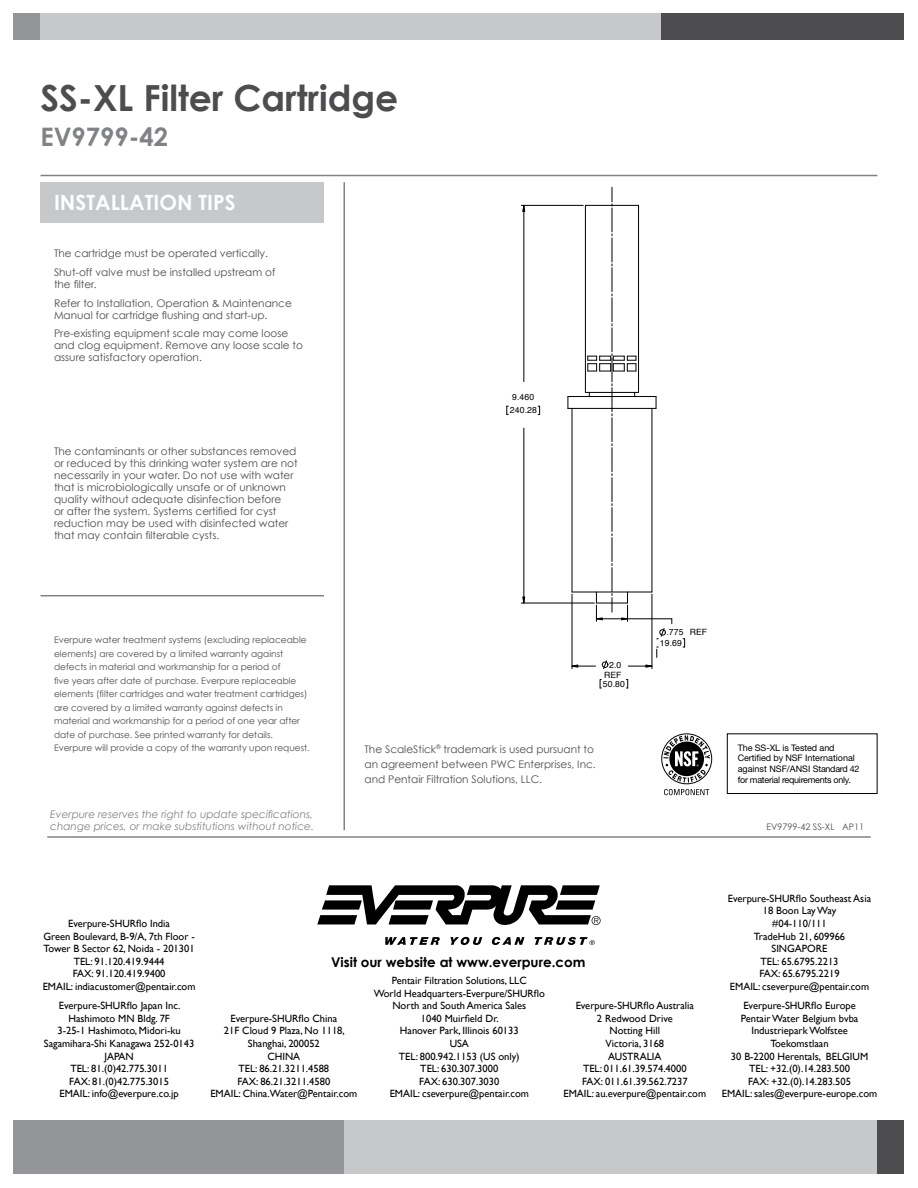
<style>
.page{position:relative;width:918px;height:1188px;background:#fff}
.page>*{position:absolute;margin:0;border:0;box-sizing:border-box;transform-origin:0 0}
.t1{font:700 36px "Century Gothic";color:#4d4d4f}
.t2{font:700 25.5px "Century Gothic";color:#808285}
.t3{font:700 21px "Century Gothic";color:#faffff}
.t4{font:700 13.5px "Century Gothic";color:#000}
.t5{font:10.5px/12.6px "Gill Sans";color:#000;text-align:center}
.t6{font:10.5px/12px "Century Gothic";color:#4d4d4f}
.t7{font:italic 10.5px/12.6px "Century Gothic";color:#808285}
.t8{font:9px/13.5px "Century Gothic";color:#4d4d4f}
.t9{font:9px/10.8px "Helvetica Neue LT Std";letter-spacing:-.01em;color:#000}
.t10{font:8.7px/13.2px "Helvetica";letter-spacing:.02em;color:#000}
</style>
<div class="page">
<div style="left:13px;top:14px;width:891px;height:26px;background:#c6c8ca"></div>
<div style="left:13px;top:1120px;width:891px;height:54px;background:#c6c8ca"></div>
<div style="left:13px;top:14px;width:27px;height:26px;background:#939598"></div>
<div style="left:14px;top:1120px;width:330px;height:54px;background:#939598"></div>
<div style="left:661px;top:14px;width:243px;height:26px;background:#4d4d4f"></div>
<div style="left:877px;top:1120px;width:27px;height:54px;background:#4d4d4f"></div>
<hr style="left:47px;top:836px;width:824px;height:2px;background:#808285">
<hr style="left:40px;top:175px;width:838px;height:1px;background:#808285">
<hr style="left:344px;top:182px;width:1px;height:648px;background:#808285">
<div style="left:40px;top:182px;width:284px;height:41px;background:#c6c8ca"></div>
<svg style="left:317px;top:885px;width:284px;height:41px"></svg>
<svg style="left:385px;top:937px;width:55px;height:8px"></svg>
<svg style="left:450px;top:937px;width:32px;height:8px"></svg>
<svg style="left:492px;top:937px;width:33px;height:8px"></svg>
<svg style="left:534px;top:937px;width:61px;height:8px"></svg>
<hr style="left:572px;top:408px;width:1px;height:184px;background:#000">
<hr style="left:652px;top:408px;width:1px;height:184px;background:#000">
<hr style="left:638px;top:205px;width:1px;height:187px;background:#000">
<hr style="left:585px;top:205px;width:1px;height:187px;background:#000">
<hr style="left:568px;top:396px;width:88px;height:1px;background:#000">
<hr style="left:568px;top:408px;width:88px;height:1px;background:#000">
<hr style="left:572px;top:592px;width:80px;height:1px;background:#000">
<hr style="left:585px;top:205px;width:54px;height:1px;background:#000">
<hr style="left:585px;top:392px;width:54px;height:1px;background:#000">
<svg style="left:538px;top:406px;width:2px;height:9px"></svg>
<hr style="left:521px;top:603px;width:73px;height:1px;background:#000">
<hr style="left:521px;top:205px;width:62px;height:1px;background:#000">
<hr style="left:524px;top:428px;width:1px;height:175px;background:#000">
<hr style="left:524px;top:205px;width:1px;height:177px;background:#000">
<hr style="left:652px;top:594px;width:1px;height:75px;background:#000">
<hr style="left:572px;top:594px;width:1px;height:75px;background:#000">
<svg style="left:628px;top:664px;width:24px;height:4px"></svg>
<svg style="left:572px;top:664px;width:24px;height:4px"></svg>
<svg style="left:657px;top:628px;width:9px;height:12px"></svg>
<svg style="left:683px;top:639px;width:2px;height:9px"></svg>
<hr style="left:628px;top:619px;width:44px;height:1px;background:#000">
<svg style="left:588px;top:187px;width:49px;height:434px"></svg>
<svg style="left:602px;top:660px;width:6px;height:9px"></svg>
<svg style="left:600px;top:679px;width:2px;height:10px"></svg>
<svg style="left:626px;top:679px;width:2px;height:10px"></svg>
<div style="left:727px;top:733px;width:151px;height:61px;border:1px solid #000"></div>
<div style="left:661px;top:734px;width:51px;height:50px;border:1px solid #000;border-radius:50%"></div>
<svg style="left:663px;top:735px;width:47px;height:48px"></svg>
<svg style="left:664px;top:789px;width:45px;height:6px"></svg>
<hr style="left:40px;top:595px;width:284px;height:1px;background:#808285">
<h1 class="t1" style="left:40px;top:75px;width:359px">SS-XL Filter Cartridge</h1>
<h2 class="t2" style="left:40px;top:120px;width:129px">EV9799-42</h2>
<h3 class="t3" style="left:54px;top:189px;width:183px">INSTALLATION TIPS</h3>
<p class="t6" style="left:54px;top:244px;width:223px;line-height:18.8px">The cartridge must be operated vertically.<br>Shut-off valve must be installed upstream of</p>
<p class="t6" style="left:54px;top:274px;width:239px;line-height:18.8px">the filter.<br>Refer to Installation, Operation &amp; Maintenance</p>
<p class="t6" style="left:54px;top:305px;width:236px;line-height:18.8px">Manual for cartridge flushing and start-up.<br>Pre-existing equipment scale may come loose</p>
<p class="t6" style="left:54px;top:339px;width:251px">and clog equipment. Remove any loose scale to assure satisfactory operation.</p>
<p class="t6" style="left:54px;top:445px;width:245px">The contaminants or other substances removed or reduced by this drinking water system are not necessarily in your water. Do not use with water that is microbiologically unsafe or of unknown quality without adequate disinfection before<br>or after the system. Systems certified for cyst reduction may be used with disinfected water that may contain filterable cysts.</p>
<p class="t8" style="left:54px;top:633px;width:257px">Everpure water treatment systems (excluding replaceable elements) are covered by a limited warranty against defects in material and workmanship for a period of<br>five years after date of purchase. Everpure replaceable elements (filter cartridges and water treatment cartridges) are covered by a limited warranty against defects in material and workmanship for a period of one year after date of purchase. See printed warranty for details.<br>Everpure will provide a copy of the warranty upon request.</p>
<p class="t7" style="left:50px;top:807px;width:265px">Everpure reserves the right to update specifications, change prices, or make substitutions without notice.</p>
<p class="t10" style="left:510px;top:391px;width:29px">9.460<br>240.28</p>
<p class="t10" style="left:604px;top:660px;width:19px;line-height:10.4px;text-align:center">2.0<br>REF</p>
<p class="t10" style="left:603px;top:677px;width:24px">50.80</p>
<p class="t6" style="left:364px;top:741px;width:233px;line-height:15px">The ScaleStick<sup>®</sup> trademark is used pursuant to an agreement between PWC Enterprises, Inc. and Pentair Filtration Solutions, LLC.</p>
<p class="t10" style="left:660px;top:627px;width:49px;line-height:10.5px;text-indent:7px">.775 REF<br>19.69</p>
<p class="t9" style="left:738px;top:742px;width:123px">The SS-XL is Tested and<br>Certified by NSF International against NSF/ANSI Standard 42 for material requirements only.</p>
<p class="t8" style="left:766px;top:820px;width:99px">EV9799-42 SS-XL AP11</p>
<p class="t5" style="left:43px;top:917px;width:154px">Everpure-SHURflo India<br>Green Boulevard, B-9/A, 7th Floor -<br>Tower B Sector 62, Noida - 201301<br>TEL: 91.120.419.9444<br>FAX: 91.120.419.9400<br>EMAIL: indiacustomer@pentair.com</p>
<p class="t5" style="left:44px;top:999px;width:152px">Everpure-SHURflo Japan Inc.<br>Hashimoto MN Bldg. 7F<br>3-25-1 Hashimoto, Midori-ku<br>Sagamihara-Shi Kanagawa 252-0143<br>JAPAN<br>TEL: 81.(0)42.775.3011<br>FAX: 81.(0)42.775.3015<br>EMAIL: info@everpure.co.jp</p>
<p class="t5" style="left:728px;top:892px;width:145px">Everpure-SHURflo Southeast Asia<br>18 Boon Lay Way<br>#04-110/111<br>TradeHub 21, 609966<br>SINGAPORE<br>TEL: 65.6795.2213<br>FAX: 65.6795.2219<br>EMAIL: cseverpure@pentair.com</p>
<p class="t4" style="left:331px;top:954px;width:256px">Visit our website at www.everpure.com</p>
<p class="t5" style="left:374px;top:974px;width:173px">Pentair Filtration Solutions, LLC<br>World Headquarters-Everpure/SHURflo<br>North and South America Sales<br>1040 Muirfield Dr.<br>Hanover Park, Illinois 60133<br>USA<br>TEL: 800.942.1153 (US only)<br>TEL: 630.307.3000<br>FAX: 630.307.3030<br>EMAIL: cseverpure@pentair.com</p>
<p class="t5" style="left:564px;top:999px;width:144px">Everpure-SHURflo Australia<br>2 Redwood Drive<br>Notting Hill<br>Victoria, 3168<br>AUSTRALIA<br>TEL: 011.61.39.574.4000<br>FAX: 011.61.39.562.7237<br>EMAIL: au.everpure@pentair.com</p>
<p class="t5" style="left:722px;top:999px;width:157px">Everpure-SHURflo Europe<br>Pentair Water Belgium bvba<br>Industriepark Wolfstee<br>Toekomstlaan<br>30 B-2200 Herentals, BELGIUM<br>TEL: +32.(0).14.283.500<br>FAX: +32.(0).14.283.505<br>EMAIL: sales@everpure-europe.com</p>
<p class="t5" style="left:210px;top:1012px;width:149px">Everpure-SHURflo China<br>21F Cloud 9 Plaza, No 1118,<br>Shanghai, 200052<br>CHINA<br>TEL: 86.21.3211.4588<br>FAX: 86.21.3211.4580<br>EMAIL: China.Water@Pentair.com</p>
</div>
